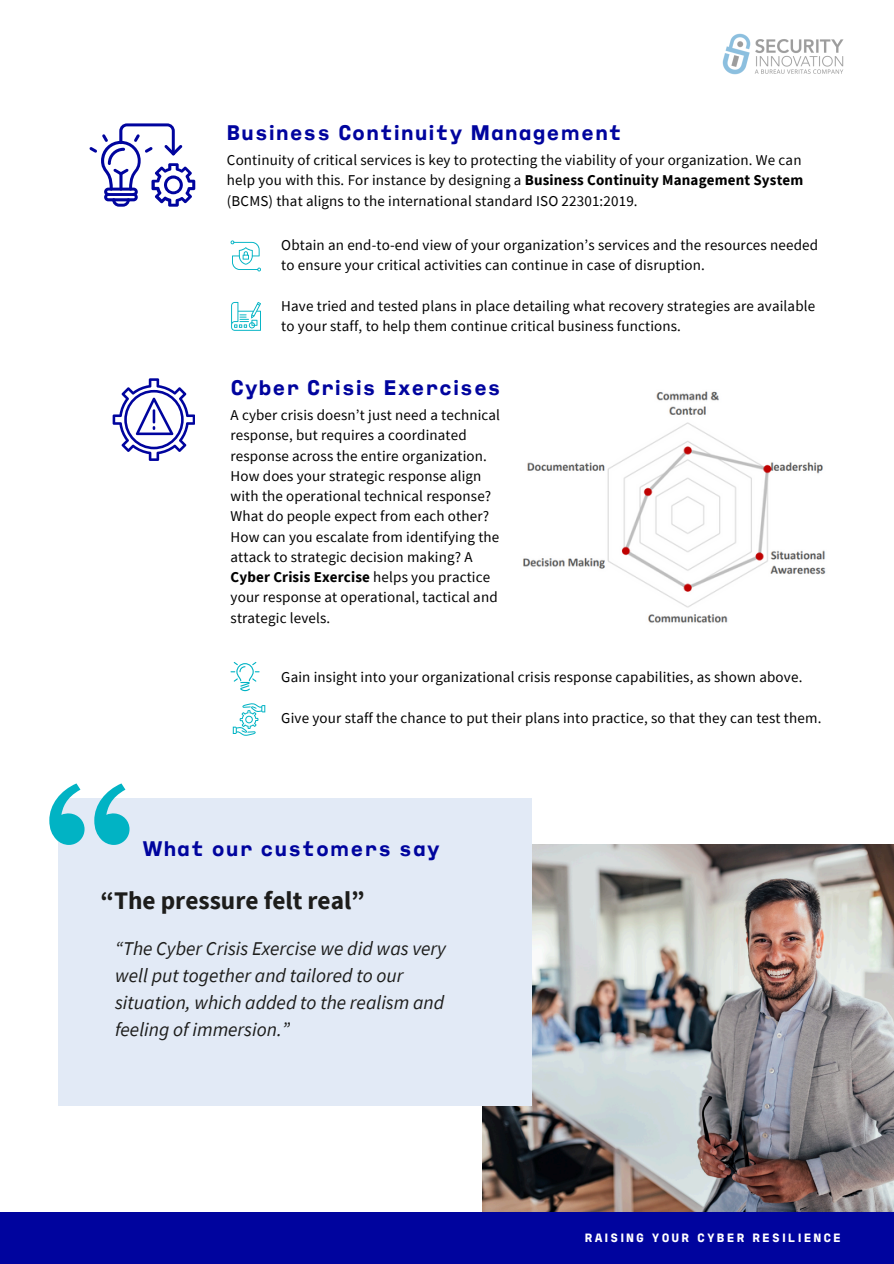
<style>
.page{position:relative;width:894px;height:1264px;background:#fff}
.page>*{position:absolute;margin:0;border:0;box-sizing:border-box;transform-origin:0 0}
.t1{font:700 25.35px "Source Sans Pro";color:#1d1d1b}
.t2{font:700 expanded 21px "Bureau Veritas";letter-spacing:.01em;color:#00049e}
.t3{font:italic 19.5px/27px "Source Sans Pro";color:#1d1d1b}
.t4{font:15px/20.2px "Source Sans Pro";letter-spacing:.01em;color:#000}
.t5{font:700 expanded 12px "Bureau Veritas";letter-spacing:.17em;color:#fff}
.s1{font-weight:700}
</style>
<div class="page">
<img style="left:722px;top:33px;width:122px;height:42px">
<div style="left:0;top:1212px;width:893px;height:51px;background:#00049e"></div>
<img style="left:482px;top:845px;width:411px;height:366px">
<div style="left:59px;top:798px;width:472px;height:307px;background:#e2eaf6"></div>
<svg style="left:113px;top:378px;width:82px;height:82px"></svg>
<svg style="left:89px;top:123px;width:106px;height:84px"></svg>
<svg style="left:49px;top:783px;width:80px;height:62px"></svg>
<svg style="left:230px;top:240px;width:31px;height:31px"></svg>
<svg style="left:231px;top:302px;width:30px;height:29px"></svg>
<svg style="left:230px;top:662px;width:29px;height:29px"></svg>
<svg style="left:233px;top:703px;width:32px;height:32px"></svg>
<img style="left:523px;top:391px;width:303px;height:232px">
<p class="t2" style="left:227px;top:126px;width:396px">Business Continuity Management</p>
<p class="t4" style="left:227px;top:150px;width:577px">Continuity of critical services is key to protecting the viability of your organization. We can help you with this. For instance by designing a <span class="s1">Business Continuity Management System </span>(BCMS) that aligns to the international standard ISO 22301:2019.</p>
<p class="t4" style="left:281px;top:234px;width:538px">Obtain an end-to-end view of your organization’s services and the resources needed to ensure your critical activities can continue in case of disruption.</p>
<h4 class="t4" style="left:281px;top:295px;width:535px">Have tried and tested plans in place detailing what recovery strategies are available to your staff, to help them continue critical business functions.</h4>
<h4 class="t2" style="left:230px;top:380px;width:272px">Cyber Crisis Exercises</h4>
<h4 class="t4" style="left:230px;top:404px;width:271px">A cyber crisis doesn’t just need a technical response, but requires a coordinated response across the entire organization.<br>How does your strategic response align with the operational technical response?<br>What do people expect from each other?<br>How can you escalate from identifying the attack to strategic decision making? A <span class="s1">Cyber Crisis Exercise</span> helps you practice your response at operational, tactical and strategic levels.</h4>
<h4 class="t4" style="left:281px;top:666px;width:522px">Gain insight into your organizational crisis response capabilities, as shown above.</h4>
<p class="t4" style="left:281px;top:707px;width:541px">Give your staff the chance to put their plans into practice, so that they can test them.</p>
<p class="t2" style="left:142px;top:841px;width:299px">What our customers say</p>
<p class="t1" style="left:100px;top:884px;width:266px">“The pressure felt real”</p>
<h4 class="t3" style="left:115px;top:934px;width:332px">“The Cyber Crisis Exercise we did was very well put together and tailored to our situation, which added to the realism and feeling of immersion.”</h4>
<p class="t5" style="left:584px;top:1233px;width:258px">RAISING YOUR CYBER RESILIENCE</p>
</div>
